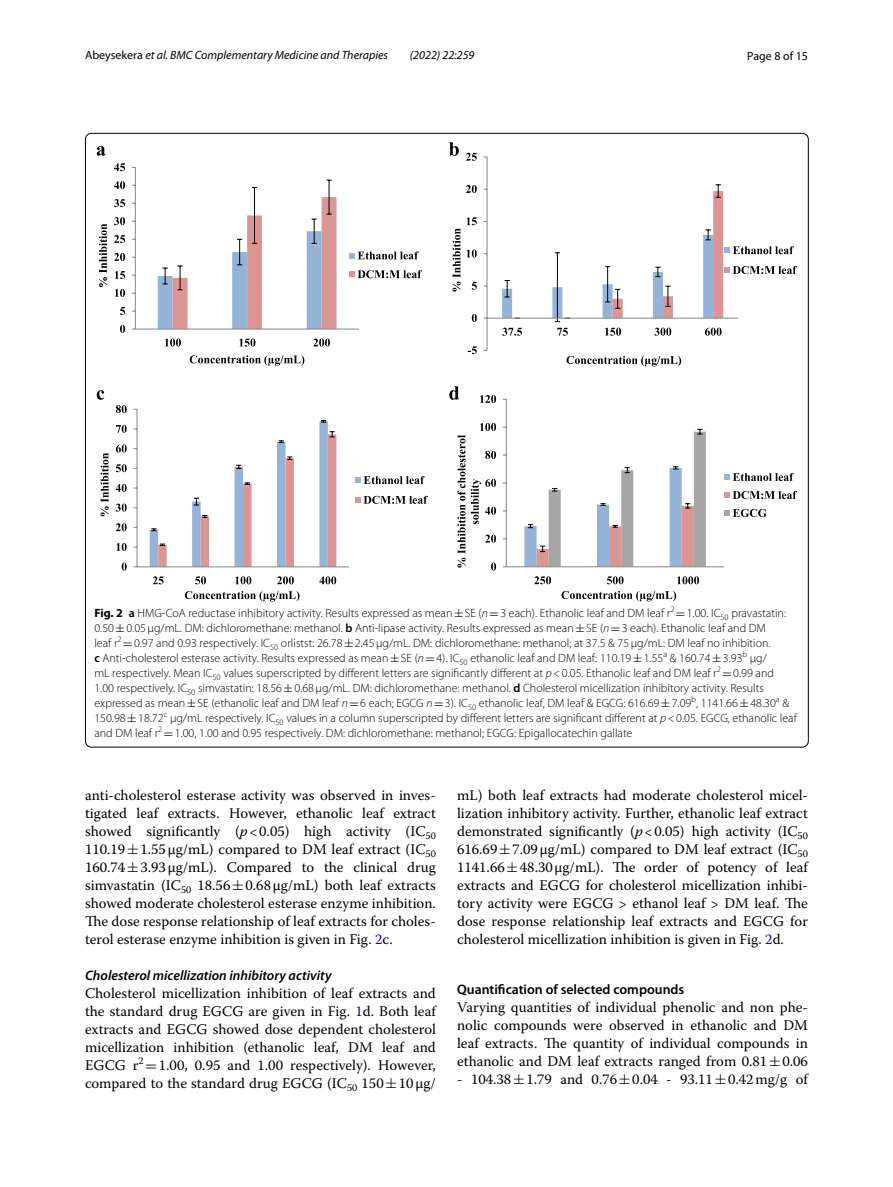
<style>
.page{position:relative;width:893px;height:1187px;background:#fff}
.page>*{position:absolute;margin:0;border:0;box-sizing:border-box;transform-origin:0 0}
.t1{font:14.7px/18px "Warnock Pro";color:#000;text-align:justify}
.t2{font:italic 600 13.8px "Myriad Pro";color:#000}
.t3{font:600 13.8px "Myriad Pro";color:#000}
.t4{font:300 12px/15px "Myriad Pro";color:#000}
.t5{font:italic 12px "Myriad Pro";color:#000}
.t6{font:12px "Myriad Pro";color:#000}
.s1{font-style:normal}
.s2{font-weight:700}
.s3{font-weight:600}
.s4{font-family:"MTSY";font-weight:400}
.s5{font-style:italic}
.s6{font-family:"MTSY"}
.s7{color:#00f}
</style>
<div class="page">
<hr style="left:254px;top:187px;width:1px;height:56px;background:#000">
<hr style="left:329px;top:180px;width:1px;height:34px;background:#000">
<svg style="left:158px;top:197px;width:178px;height:131px"></svg>
<hr style="left:135px;top:167px;width:1px;height:162px;background:#868686">
<hr style="left:135px;top:328px;width:224px;height:1px;background:#868686">
<svg style="left:120px;top:325px;width:5px;height:8px"></svg>
<svg style="left:120px;top:307px;width:5px;height:8px"></svg>
<svg style="left:115px;top:289px;width:10px;height:8px"></svg>
<svg style="left:115px;top:271px;width:10px;height:8px"></svg>
<svg style="left:114px;top:253px;width:11px;height:8px"></svg>
<svg style="left:114px;top:235px;width:11px;height:8px"></svg>
<svg style="left:114px;top:217px;width:11px;height:8px"></svg>
<svg style="left:114px;top:199px;width:11px;height:8px"></svg>
<svg style="left:114px;top:181px;width:11px;height:8px"></svg>
<svg style="left:114px;top:163px;width:11px;height:8px"></svg>
<svg style="left:165px;top:338px;width:16px;height:8px"></svg>
<svg style="left:239px;top:338px;width:16px;height:8px"></svg>
<svg style="left:313px;top:338px;width:17px;height:8px"></svg>
<svg style="left:99px;top:224px;width:8px;height:63px"></svg>
<svg style="left:190px;top:355px;width:114px;height:11px"></svg>
<svg style="left:349px;top:251px;width:70px;height:8px"></svg>
<svg style="left:349px;top:270px;width:73px;height:8px"></svg>
<hr style="left:487px;top:157px;width:1px;height:193px;background:#868686">
<hr style="left:487px;top:318px;width:251px;height:1px;background:#868686">
<svg style="left:468px;top:346px;width:9px;height:8px"></svg>
<svg style="left:472px;top:314px;width:5px;height:8px"></svg>
<svg style="left:466px;top:185px;width:11px;height:8px"></svg>
<svg style="left:466px;top:153px;width:11px;height:8px"></svg>
<svg style="left:452px;top:217px;width:25px;height:74px"></svg>
<svg style="left:566px;top:356px;width:115px;height:10px"></svg>
<svg style="left:502px;top:184px;width:295px;height:151px"></svg>
<svg style="left:150px;top:420px;width:186px;height:146px"></svg>
<hr style="left:137px;top:409px;width:1px;height:158px;background:#868686">
<hr style="left:137px;top:566px;width:212px;height:1px;background:#868686">
<svg style="left:122px;top:562px;width:5px;height:8px"></svg>
<svg style="left:116px;top:543px;width:11px;height:8px"></svg>
<svg style="left:116px;top:523px;width:11px;height:8px"></svg>
<svg style="left:116px;top:503px;width:11px;height:8px"></svg>
<svg style="left:116px;top:484px;width:11px;height:8px"></svg>
<svg style="left:116px;top:464px;width:11px;height:8px"></svg>
<svg style="left:116px;top:444px;width:11px;height:8px"></svg>
<svg style="left:116px;top:425px;width:11px;height:8px"></svg>
<svg style="left:116px;top:405px;width:11px;height:8px"></svg>
<svg style="left:153px;top:576px;width:11px;height:8px"></svg>
<svg style="left:195px;top:576px;width:11px;height:8px"></svg>
<svg style="left:235px;top:576px;width:16px;height:8px"></svg>
<svg style="left:277px;top:576px;width:17px;height:8px"></svg>
<svg style="left:319px;top:576px;width:17px;height:8px"></svg>
<svg style="left:101px;top:453px;width:8px;height:63px"></svg>
<svg style="left:185px;top:591px;width:114px;height:10px"></svg>
<svg style="left:355px;top:476px;width:70px;height:8px"></svg>
<svg style="left:355px;top:496px;width:73px;height:8px"></svg>
<svg style="left:524px;top:429px;width:182px;height:137px"></svg>
<hr style="left:506px;top:399px;width:1px;height:167px;background:#868686">
<hr style="left:506px;top:566px;width:218px;height:1px;background:#868686">
<svg style="left:480px;top:395px;width:16px;height:8px"></svg>
<svg style="left:534px;top:576px;width:17px;height:8px"></svg>
<svg style="left:607px;top:576px;width:17px;height:8px"></svg>
<svg style="left:677px;top:576px;width:22px;height:8px"></svg>
<svg style="left:457px;top:423px;width:39px;height:147px"></svg>
<svg style="left:561px;top:591px;width:115px;height:10px"></svg>
<svg style="left:724px;top:473px;width:70px;height:8px"></svg>
<svg style="left:724px;top:491px;width:73px;height:8px"></svg>
<svg style="left:724px;top:509px;width:43px;height:8px"></svg>
<svg style="left:97px;top:146px;width:9px;height:10px"></svg>
<svg style="left:449px;top:142px;width:10px;height:14px"></svg>
<svg style="left:97px;top:390px;width:7px;height:10px"></svg>
<svg style="left:449px;top:386px;width:10px;height:14px"></svg>
<p class="t5" style="left:85px;top:48px;width:304px"><span class="s1">Abeysekera</span> et al. BMC Complementary Medicine and Therapies</p>
<p class="t5" style="left:410px;top:48px;width:66px">(2022) 22:259</p>
<p class="t6" style="left:747px;top:48px;width:62px">Page 8 of 15</p>
<p class="t4" style="left:94px;top:605px;width:704px"><span class="s2">Fig. 2</span> <span class="s3">a</span> HMG-CoA reductase inhibitory activity. Results expressed as mean<span class="s4">±</span>SE (<span class="s5">n</span><span class="s4">=</span>3 each). Ethanolic leaf and DM leaf r<sup>2</sup> <span class="s4">=</span>1.00. IC<sub>50</sub> pravastatin:<br>0.50<span class="s4">±</span>0.05μg/mL. DM: dichloromethane: methanol. <span class="s3">b</span> Anti-lipase activity. Results expressed as mean<span class="s4">±</span>SE (<span class="s5">n</span><span class="s4">=</span>3 each). Ethanolic leaf and DM<br>leaf r<sup>2</sup> <span class="s4">=</span>0.97 and 0.93 respectively. IC<sub>50</sub> orlistst: 26.78<span class="s4">±</span>2.45μg/mL. DM: dichloromethane: methanol; at 37.5 &amp; 75μg/mL: DM leaf no inhibition.<br><span class="s3">c</span> Anti-cholesterol esterase activity. Results expressed as mean<span class="s4">±</span>SE (<span class="s5">n</span><span class="s4">=</span>4). IC<sub>50</sub> ethanolic leaf and DM leaf: 110.19<span class="s4">±</span>1.55<sup>a</sup> &amp; 160.74<span class="s4">±</span>3.93<sup>b</sup> μg/<br>mL respectively. Mean IC<sub>50</sub> values superscripted by different letters are significantly different at <span class="s5">p</span>&lt;0.05. Ethanolic leaf and DM leaf r<sup>2</sup> <span class="s4">=</span>0.99 and<br>1.00 respectively. IC<sub>50</sub> simvastatin: 18.56<span class="s4">±</span>0.68μg/mL. DM: dichloromethane: methanol. <span class="s3">d</span> Cholesterol micellization inhibitory activity. Results expressed as mean<span class="s4">±</span>SE (ethanolic leaf and DM leaf <span class="s5">n</span><span class="s4">=</span>6 each; EGCG <span class="s5">n</span><span class="s4">=</span>3). IC<sub>50</sub> ethanolic leaf, DM leaf &amp; EGCG: 616.69<span class="s4">±</span>7.09<sup>b</sup>, 1141.66<span class="s4">±</span>48.30<sup>a</sup> &amp; 150.98<span class="s4">±</span>18.72<sup>c</sup> μg/mL respectively. IC<sub>50</sub> values in a column superscripted by different letters are significant different at <span class="s5">p</span>&lt;0.05. EGCG, ethanolic leaf and DM leaf r<sup>2</sup> <span class="s4">=</span>1.00, 1.00 and 0.95 respectively. DM: dichloromethane: methanol; EGCG: Epigallocatechin gallate</p>
<p class="t1" style="left:85px;top:785px;width:352px">anti-cholesterol esterase activity was observed in inves&shy;tigated leaf extracts. However, ethanolic leaf extract showed significantly (<span class="s5">p</span>&lt;0.05) high activity (IC<sub>50<br></sub>110.19<span class="s6">±</span>1.55μg/mL) compared to DM leaf extract (IC<sub>50<br></sub>160.74<span class="s6">±</span>3.93μg/mL). Compared to the clinical drug simvastatin (IC<sub>50</sub> 18.56<span class="s6">±</span>0.68μg/mL) both leaf extracts showed moderate cholesterol esterase enzyme inhibition.<br>The dose response relationship of leaf extracts for choles&shy;terol esterase enzyme inhibition is given in Fig. <span class="s7">2</span>c.</p>
<p class="t2" style="left:85px;top:966px;width:248px">Cholesterol micellization inhibitory activity</p>
<p class="t1" style="left:85px;top:983px;width:352px">Cholesterol micellization inhibition of leaf extracts and the standard drug EGCG are given in Fig. <span class="s7">1</span>d. Both leaf extracts and EGCG showed dose dependent cholesterol micellization inhibition (ethanolic leaf, DM leaf and EGCG r<sup>2</sup> <span class="s6">=</span>1.00, 0.95 and 1.00 respectively). However, compared to the standard drug EGCG (IC<sub>50</sub> 150<span class="s6">±</span>10μg/</p>
<p class="t1" style="left:457px;top:785px;width:352px">mL) both leaf extracts had moderate cholesterol micel&shy;lization inhibitory activity. Further, ethanolic leaf extract demonstrated significantly (<span class="s5">p</span>&lt;0.05) high activity (IC<sub>50<br></sub>616.69<span class="s6">±</span>7.09μg/mL) compared to DM leaf extract (IC<sub>50<br></sub>1141.66<span class="s6">±</span>48.30μg/mL). The order of potency of leaf extracts and EGCG for cholesterol micellization inhibi&shy;tory activity were EGCG &gt; ethanol leaf &gt; DM leaf. The dose response relationship leaf extracts and EGCG for cholesterol micellization inhibition is given in Fig. <span class="s7">2</span>d.</p>
<p class="t3" style="left:457px;top:980px;width:229px">Quantification of selected compounds</p>
<p class="t1" style="left:457px;top:998px;width:352px">Varying quantities of individual phenolic and non phe&shy;nolic compounds were observed in ethanolic and DM leaf extracts. The quantity of individual compounds in ethanolic and DM leaf extracts ranged from 0.81<span class="s6">±</span>0.06</p>
<p class="t1" style="left:457px;top:1070px;width:352px">- 104.38<span class="s6">±</span>1.79 and 0.76<span class="s6">±</span>0.04 - 93.11<span class="s6">±</span>0.42mg/g of</p>
</div>
